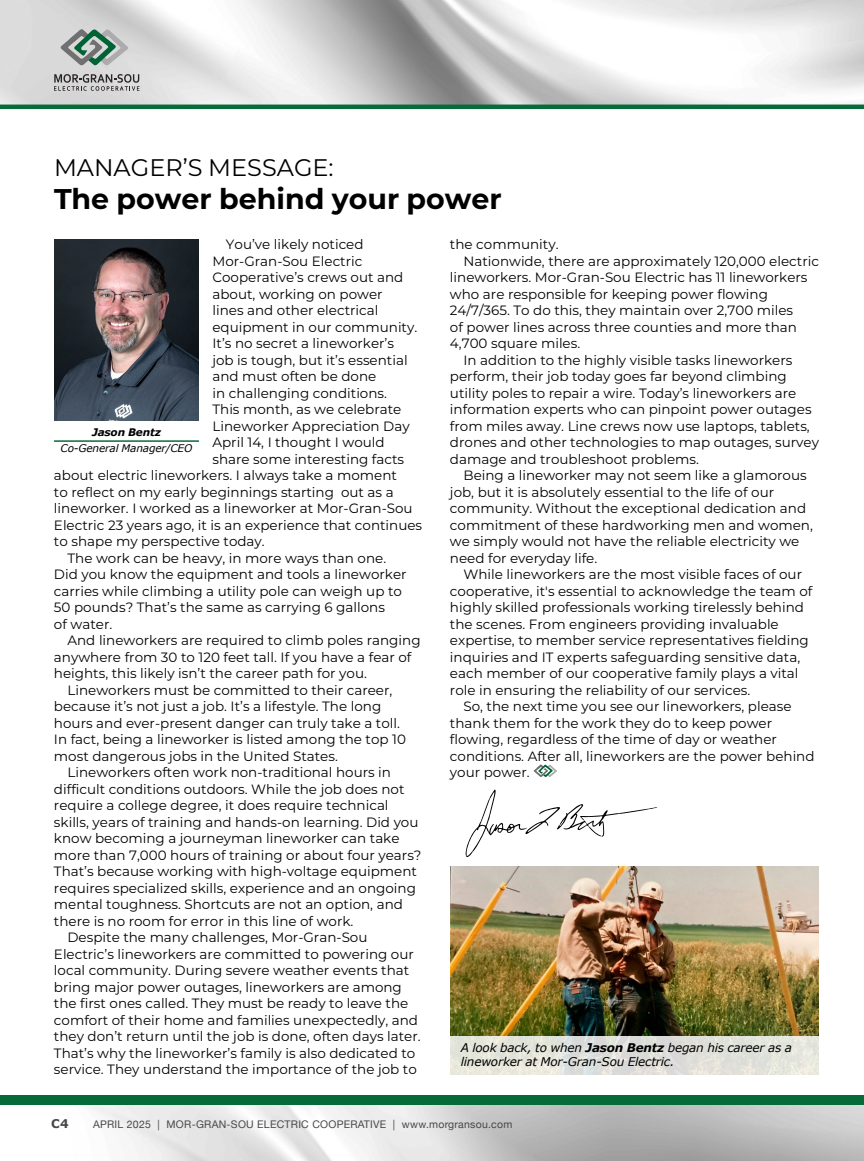
<style>
.page{position:relative;width:864px;height:1161px;background:#fff}
.page>*{position:absolute;margin:0;border:0;box-sizing:border-box;transform-origin:0 0}
.t1{font:700 28.5px "Montserrat";color:#000}
.t2{font:24px "Montserrat";color:#000}
.t3{font:13.5px "Montserrat";color:#000}
.t4{font:italic 12px/14.2px "Verdana";letter-spacing:-.015em;color:#000}
.t5{font:700 12px "Verdana";color:#474747}
.t6{font:10.5px "Helvetica Neue";letter-spacing:.025em;color:#474747}
.t7{font:italic 10.5px "Verdana";letter-spacing:-.015em;color:#000}
.t8{font:italic 700 10.5px "Verdana";letter-spacing:-.015em;color:#000}
.s1{font-weight:700}
</style>
<div class="page">
<svg style="left:533px;top:764px;width:24px;height:13px"></svg>
<img style="left:54px;top:240px;width:145px;height:181px">
<svg style="left:466px;top:790px;width:191px;height:67px"></svg>
<hr style="left:54px;top:440px;width:145px;height:2px;background:#066a39">
<img style="left:450px;top:866px;width:369px;height:170px">
<svg style="left:450px;top:1036px;width:369px;height:39px;background:#e2e2db"></svg>
<img style="left:0;top:0;width:864px;height:105px">
<div style="left:0;top:1095px;width:864px;height:10px;background:#066a39"></div>
<hr style="left:0;top:105px;width:864px;height:4px;background:#066a39">
<svg style="left:54px;top:74px;width:86px;height:17px"></svg>
<svg style="left:59px;top:28px;width:70px;height:38px;background:#9eaea7"></svg>
<h2 class="t2" style="left:54px;top:151px;width:281px">MANAGER’S MESSAGE:</h2>
<h1 class="t1" style="left:54px;top:178px;width:449px">The power behind your power</h1>
<p class="t3" style="left:226px;top:235px;width:139px">You’ve likely noticed</p>
<p class="t3" style="left:212px;top:252px;width:151px">Mor-Gran-Sou Electric</p>
<p class="t3" style="left:212px;top:268px;width:192px">Cooperative’s crews out and</p>
<p class="t3" style="left:212px;top:285px;width:172px">about, working on power</p>
<p class="t3" style="left:212px;top:301px;width:167px">lines and other electrical</p>
<p class="t3" style="left:212px;top:318px;width:206px">equipment in our community.</p>
<p class="t3" style="left:212px;top:334px;width:183px">It’s no secret a lineworker’s</p>
<p class="t3" style="left:212px;top:351px;width:197px">job is tough, but it’s essential</p>
<p class="t3" style="left:212px;top:367px;width:165px">and must often be done</p>
<p class="t3" style="left:212px;top:384px;width:176px">in challenging conditions.</p>
<p class="t3" style="left:212px;top:400px;width:190px">This month, as we celebrate</p>
<p class="t3" style="left:212px;top:417px;width:199px">Lineworker Appreciation Day</p>
<p class="t3" style="left:212px;top:433px;width:174px">April 14, I thought I would</p>
<p class="t3" style="left:212px;top:450px;width:193px">share some interesting facts</p>
<p class="t3" style="left:54px;top:466px;width:345px">about electric lineworkers. I always take a moment</p>
<p class="t3" style="left:54px;top:483px;width:341px">to reflect on my early beginnings starting out as a</p>
<p class="t3" style="left:54px;top:499px;width:360px">lineworker. I worked as a lineworker at Mor-Gran-Sou</p>
<p class="t3" style="left:54px;top:516px;width:370px">Electric 23 years ago, it is an experience that continues</p>
<p class="t3" style="left:54px;top:532px;width:212px">to shape my perspective today.</p>
<p class="t3" style="left:67px;top:549px;width:320px">The work can be heavy, in more ways than one.</p>
<p class="t3" style="left:54px;top:565px;width:354px">Did you know the equipment and tools a lineworker</p>
<p class="t3" style="left:54px;top:582px;width:349px">carries while climbing a utility pole can weigh up to</p>
<p class="t3" style="left:54px;top:598px;width:332px">50 pounds? That’s the same as carrying 6 gallons</p>
<p class="t3" style="left:54px;top:615px;width:60px">of water.</p>
<p class="t3" style="left:67px;top:631px;width:355px">And lineworkers are required to climb poles ranging</p>
<p class="t3" style="left:54px;top:648px;width:359px">anywhere from 30 to 120 feet tall. If you have a fear of</p>
<p class="t3" style="left:54px;top:664px;width:315px">heights, this likely isn’t the career path for you.</p>
<p class="t3" style="left:67px;top:681px;width:326px">Lineworkers must be committed to their career,</p>
<p class="t3" style="left:54px;top:697px;width:329px">because it’s not just a job. It’s a lifestyle. The long</p>
<p class="t3" style="left:54px;top:714px;width:348px">hours and ever-present danger can truly take a toll.</p>
<p class="t3" style="left:54px;top:730px;width:354px">In fact, being a lineworker is listed among the top 10</p>
<p class="t3" style="left:54px;top:747px;width:285px">most dangerous jobs in the United States.</p>
<p class="t3" style="left:67px;top:763px;width:325px">Lineworkers often work non-traditional hours in</p>
<p class="t3" style="left:54px;top:780px;width:352px">difficult conditions outdoors. While the job does not</p>
<p class="t3" style="left:54px;top:796px;width:336px">require a college degree, it does require technical</p>
<p class="t3" style="left:54px;top:813px;width:366px">skills, years of training and hands-on learning. Did you</p>
<p class="t3" style="left:54px;top:829px;width:347px">know becoming a journeyman lineworker can take</p>
<p class="t3" style="left:54px;top:846px;width:369px">more than 7,000 hours of training or about four years?</p>
<p class="t3" style="left:54px;top:862px;width:365px">That’s because working with high-voltage equipment</p>
<p class="t3" style="left:54px;top:879px;width:363px">requires specialized skills, experience and an ongoing</p>
<p class="t3" style="left:54px;top:895px;width:350px">mental toughness. Shortcuts are not an option, and</p>
<p class="t3" style="left:54px;top:912px;width:301px">there is no room for error in this line of work.</p>
<p class="t3" style="left:67px;top:928px;width:302px">Despite the many challenges, Mor-Gran-Sou</p>
<p class="t3" style="left:54px;top:945px;width:361px">Electric’s lineworkers are committed to powering our</p>
<p class="t3" style="left:54px;top:961px;width:357px">local community. During severe weather events that</p>
<p class="t3" style="left:54px;top:978px;width:349px">bring major power outages, lineworkers are among</p>
<p class="t3" style="left:54px;top:994px;width:356px">the first ones called. They must be ready to leave the</p>
<p class="t3" style="left:54px;top:1011px;width:366px">comfort of their home and families unexpectedly, and</p>
<p class="t3" style="left:54px;top:1027px;width:368px">they don’t return until the job is done, often days later.</p>
<p class="t3" style="left:54px;top:1044px;width:363px">That’s why the lineworker’s family is also dedicated to</p>
<p class="t3" style="left:54px;top:1060px;width:364px">service. They understand the importance of the job to</p>
<p class="t8" style="left:92px;top:425px;width:70px">Jason Bentz</p>
<p class="t7" style="left:61px;top:441px;width:133px">Co-General Manager/CEO</p>
<p class="t3" style="left:450px;top:235px;width:110px">the community.</p>
<p class="t3" style="left:463px;top:252px;width:357px">Nationwide, there are approximately 120,000 electric</p>
<p class="t3" style="left:450px;top:268px;width:359px">lineworkers. Mor-Gran-Sou Electric has 11 lineworkers</p>
<p class="t3" style="left:450px;top:285px;width:320px">who are responsible for keeping power flowing</p>
<p class="t3" style="left:450px;top:301px;width:345px">24/7/365. To do this, they maintain over 2,700 miles</p>
<p class="t3" style="left:450px;top:318px;width:349px">of power lines across three counties and more than</p>
<p class="t3" style="left:450px;top:334px;width:132px">4,700 square miles.</p>
<p class="t3" style="left:463px;top:351px;width:330px">In addition to the highly visible tasks lineworkers</p>
<p class="t3" style="left:450px;top:367px;width:338px">perform, their job today goes far beyond climbing</p>
<p class="t3" style="left:450px;top:384px;width:348px">utility poles to repair a wire. Today’s lineworkers are</p>
<p class="t3" style="left:450px;top:400px;width:363px">information experts who can pinpoint power outages</p>
<p class="t3" style="left:450px;top:417px;width:361px">from miles away. Line crews now use laptops, tablets,</p>
<p class="t3" style="left:450px;top:433px;width:370px">drones and other technologies to map outages, survey</p>
<p class="t3" style="left:450px;top:450px;width:250px">damage and troubleshoot problems.</p>
<p class="t3" style="left:463px;top:466px;width:345px">Being a lineworker may not seem like a glamorous</p>
<p class="t3" style="left:450px;top:483px;width:326px">job, but it is absolutely essential to the life of our</p>
<p class="t3" style="left:450px;top:499px;width:358px">community. Without the exceptional dedication and</p>
<p class="t3" style="left:450px;top:516px;width:364px">commitment of these hardworking men and women,</p>
<p class="t3" style="left:450px;top:532px;width:351px">we simply would not have the reliable electricity we</p>
<p class="t3" style="left:450px;top:549px;width:149px">need for everyday life.</p>
<p class="t3" style="left:463px;top:565px;width:340px">While lineworkers are the most visible faces of our</p>
<p class="t3" style="left:450px;top:582px;width:364px">cooperative, it's essential to acknowledge the team of</p>
<p class="t3" style="left:450px;top:598px;width:355px">highly skilled professionals working tirelessly behind</p>
<p class="t3" style="left:450px;top:615px;width:330px">the scenes. From engineers providing invaluable</p>
<p class="t3" style="left:450px;top:631px;width:360px">expertise, to member service representatives fielding</p>
<p class="t3" style="left:450px;top:648px;width:352px">inquiries and IT experts safeguarding sensitive data,</p>
<p class="t3" style="left:450px;top:664px;width:350px">each member of our cooperative family plays a vital</p>
<p class="t3" style="left:450px;top:681px;width:302px">role in ensuring the reliability of our services.</p>
<p class="t3" style="left:463px;top:697px;width:330px">So, the next time you see our lineworkers, please</p>
<p class="t3" style="left:450px;top:714px;width:324px">thank them for the work they do to keep power</p>
<p class="t3" style="left:450px;top:730px;width:329px">flowing, regardless of the time of day or weather</p>
<p class="t3" style="left:450px;top:747px;width:366px">conditions. After all, lineworkers are the power behind</p>
<p class="t3" style="left:450px;top:763px;width:81px">your power.</p>
<p class="t4" style="left:461px;top:1041px;width:333px">A look back, to when <span class="s1">Jason Bentz</span> began his career as a lineworker at Mor-Gran-Sou Electric.</p>
<p class="t5" style="left:51px;top:1115px;width:19px">C4</p>
<p class="t6" style="left:93px;top:1116px;width:421px">APRIL 2025 | MOR-GRAN-SOU ELECTRIC COOPERATIVE | www.morgransou.com</p>
</div>
